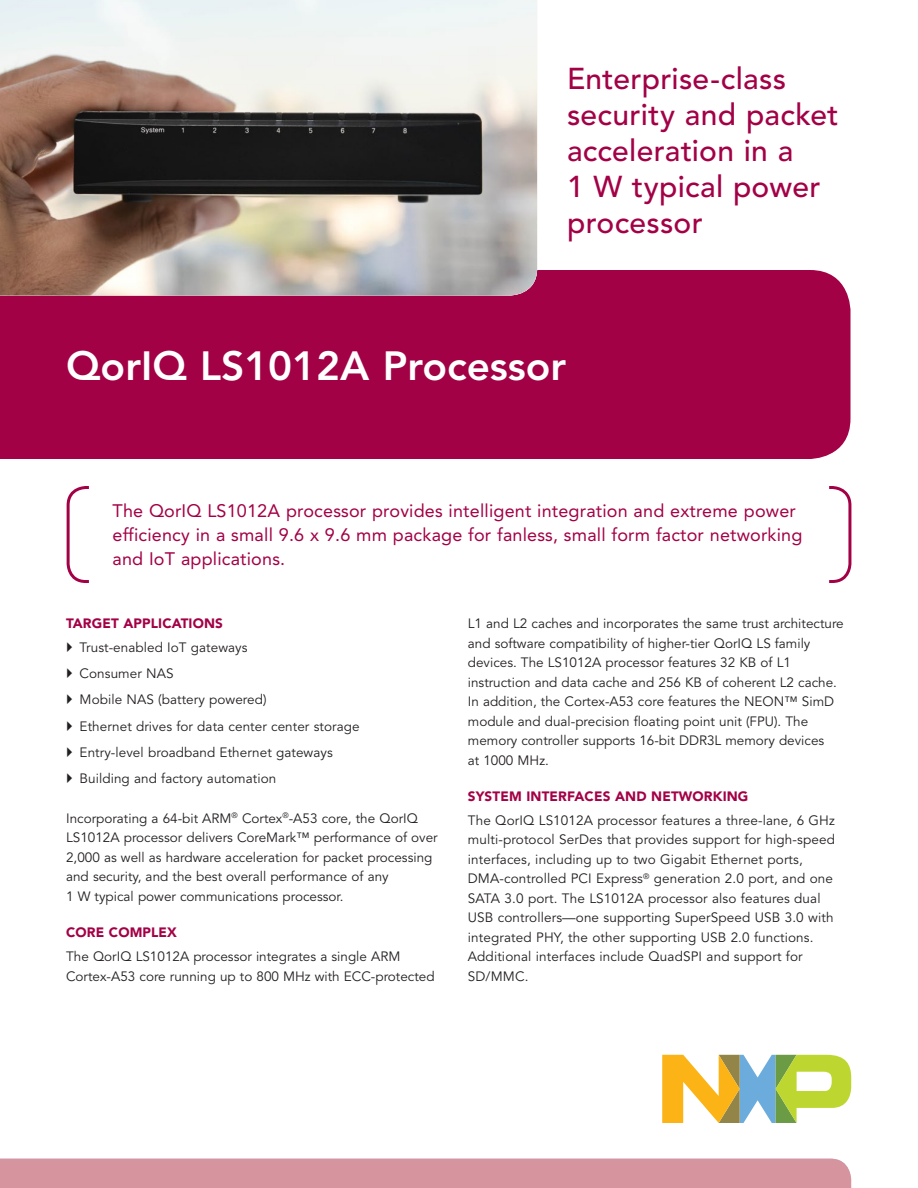
<style>
.page{position:relative;width:918px;height:1188px;background:#fff}
.page>*{position:absolute;margin:0;border:0;box-sizing:border-box;transform-origin:0 0}
._1-NXP_Main_Headline{font:800 40.5px "Avenir LT Std";color:#fff}
._2-NXP_Main_Subhead{font:500 30px/36px "Avenir LT Std";letter-spacing:.01em;color:#a30146}
._3-NXP_Intro_Body_Te{font:18px/24px "Avenir LT Std";letter-spacing:.01em;color:#a30146}
._0-NXP_Body_Text{font:13.5px/19.5px "Avenir LT Std";color:#231f20}
._6-NXP_Body_Text_Sub{font:13.5px/19.5px "Avenir LT Std";letter-spacing:.01em;color:#231f20}
._4-NXP_Body_Text_Hea{font:900 13.5px "Avenir LT Std";letter-spacing:.01em;color:#a30146}
._0-NXP_Body_Text-2{font:900 13.5px "Avenir LT Std";letter-spacing:.01em;color:#a30146}
</style>
<div class="page">
<svg style="left:662px;top:1055px;width:189px;height:68px"></svg>
<div style="left:0;top:270px;width:850px;height:189px;background:#a30146"></div>
<div style="left:0;top:1159px;width:851px;height:29px;background:#d6959e"></div>
<svg style="left:66px;top:486px;width:786px;height:97px"></svg>
<img style="left:0;top:0;width:537px;height:296px">
<p class="_2-NXP_Main_Subhead" style="left:567px;top:61px;width:273px">Enterprise-class security and packet acceleration in a<br>1 W typical power processor</p>
<p class="_1-NXP_Main_Headline" style="left:66px;top:342px;width:502px">QorIQ LS1012A Processor</p>
<p class="_3-NXP_Intro_Body_Te" style="left:112px;top:499px;width:691px">The QorIQ LS1012A processor provides intelligent integration and extreme power efficiency in a small 9.6 x 9.6 mm package for fanless, small form factor networking and IoT applications.</p>
<p class="_4-NXP_Body_Text_Hea" style="left:66px;top:615px;width:158px">TARGET APPLICATIONS</p>
<p class="_6-NXP_Body_Text_Sub" style="left:80px;top:638px;width:170px">Trust-enabled IoT gateways</p>
<p class="_6-NXP_Body_Text_Sub" style="left:80px;top:664px;width:95px">Consumer NAS</p>
<p class="_6-NXP_Body_Text_Sub" style="left:80px;top:690px;width:188px">Mobile NAS (battery powered)</p>
<p class="_6-NXP_Body_Text_Sub" style="left:80px;top:717px;width:281px">Ethernet drives for data center center storage</p>
<p class="_6-NXP_Body_Text_Sub" style="left:80px;top:743px;width:255px">Entry-level broadband Ethernet gateways</p>
<p class="_6-NXP_Body_Text_Sub" style="left:80px;top:769px;width:198px">Building and factory automation</p>
<p class="_0-NXP_Body_Text" style="left:66px;top:809px;width:373px">Incorporating a 64-bit ARM<sup>®</sup> Cortex<sup>®</sup>-A53 core, the QorIQ LS1012A processor delivers CoreMark™ performance of over 2,000 as well as hardware acceleration for packet processing and security, and the best overall performance of any<br>1 W typical power communications processor.</p>
<p class="_4-NXP_Body_Text_Hea" style="left:66px;top:925px;width:112px">CORE COMPLEX</p>
<p class="_0-NXP_Body_Text" style="left:66px;top:947px;width:370px">The QorIQ LS1012A processor integrates a single ARM<br>Cortex-A53 core running up to 800 MHz with ECC-protected</p>
<p class="_0-NXP_Body_Text" style="left:468px;top:614px;width:377px">L1 and L2 caches and incorporates the same trust architecture and software compatibility of higher-tier QorIQ LS family devices. The LS1012A processor features 32 KB of L1 instruction and data cache and 256 KB of coherent L2 cache.<br>In addition, the Cortex-A53 core features the NEON™ SimD module and dual-precision floating point unit (FPU). The memory controller supports 16-bit DDR3L memory devices<br>at 1000 MHz.</p>
<p class="_0-NXP_Body_Text-2" style="left:468px;top:788px;width:282px">SYSTEM INTERFACES AND NETWORKING</p>
<p class="_6-NXP_Body_Text_Sub" style="left:468px;top:811px;width:369px">The QorIQ LS1012A processor features a three-lane, 6 GHz multi-protocol SerDes that provides support for high-speed interfaces, including up to two Gigabit Ethernet ports, DMA-controlled PCI Express<sup>®</sup> generation 2.0 port, and one SATA 3.0 port. The LS1012A processor also features dual USB controllers—one supporting SuperSpeed USB 3.0 with integrated PHY, the other supporting USB 2.0 functions.<br>Additional interfaces include QuadSPI and support for SD/MMC.</p>
</div>
